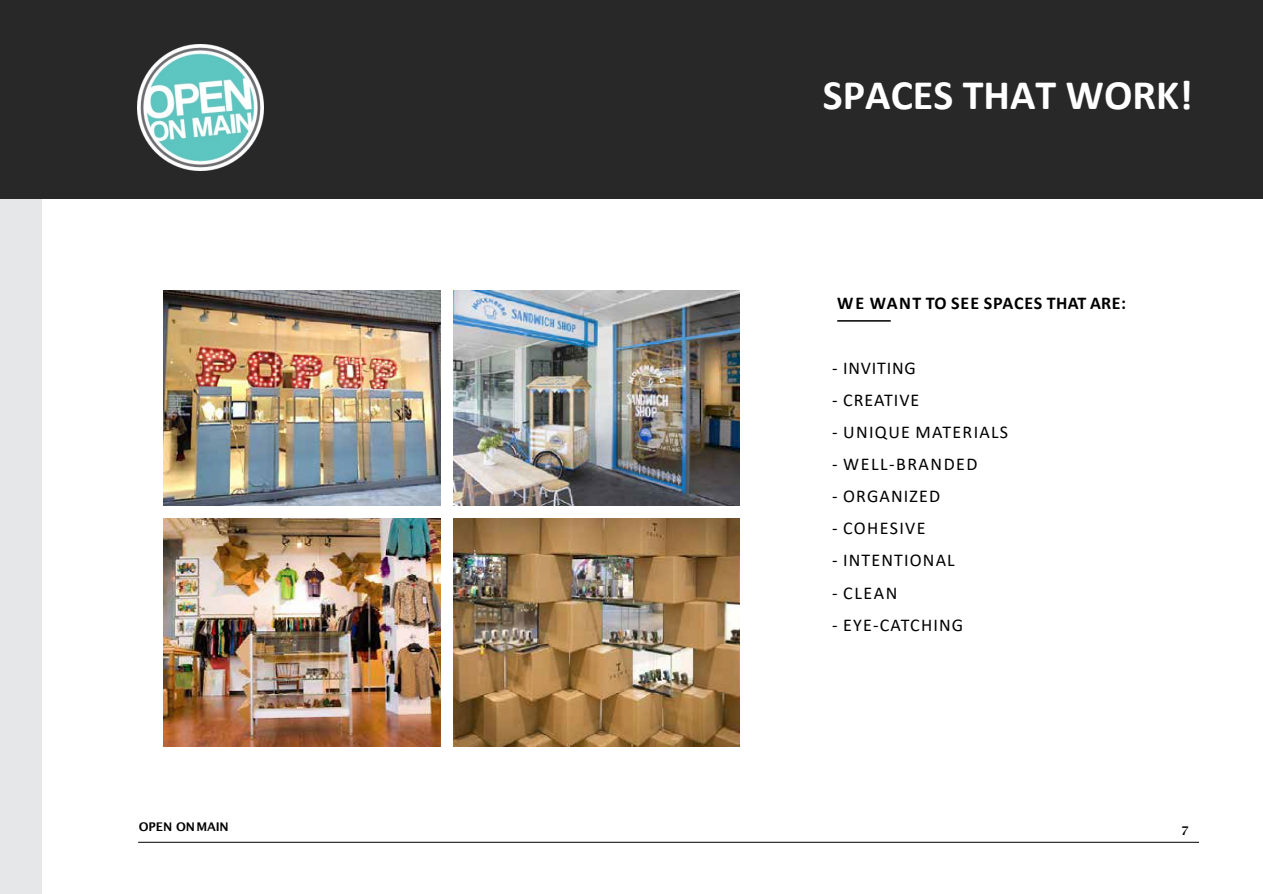
<style>
.page{position:relative;width:1263px;height:894px;background:#fff}
.page>*{position:absolute;margin:0;border:0;box-sizing:border-box;transform-origin:0 0}
.t1{font:700 42px "Calibri";color:#fff}
.t2{font:18px "Calibri";letter-spacing:.065em;color:#000}
.t3{font:700 18px "Calibri";letter-spacing:.04em;color:#000}
.t4{font:18px "Calibri";letter-spacing:.085em;color:#000}
.t5{font:18px "Calibri";letter-spacing:.045em;color:#000}
.t6{font:600 12px "Lucida Sans";letter-spacing:-.01em;color:#000}
.t7{font:600 12px "Lucida Bright";color:#000}
</style>
<div class="page">
<div style="left:0;top:199px;width:41px;height:694px;background:#e6e7e8"></div>
<div style="left:0;top:0;width:1263px;height:199px;background:#292829"></div>
<img style="left:164px;top:290px;width:276px;height:215px">
<img style="left:164px;top:518px;width:276px;height:228px">
<hr style="left:138px;top:841px;width:1061px;height:1px;background:#000">
<hr style="left:837px;top:320px;width:54px;height:1px;background:#000">
<img style="left:454px;top:290px;width:286px;height:215px">
<img style="left:454px;top:518px;width:286px;height:228px">
<img style="left:138px;top:45px;width:126px;height:125px">
<p class="t6" style="left:139px;top:819px;width:91px">OPEN ONMAIN</p>
<h1 class="t1" style="left:823px;top:66px;width:371px">SPACES THAT WORK!</h1>
<p class="t3" style="left:837px;top:290px;width:290px">WE WANT TO SEE SPACES THAT ARE:</p>
<p class="t5" style="left:832px;top:355px;width:85px">- INVITING</p>
<p class="t2" style="left:832px;top:387px;width:89px">- CREATIVE</p>
<p class="t2" style="left:832px;top:419px;width:177px">- UNIQUE MATERIALS</p>
<p class="t4" style="left:832px;top:451px;width:147px">- WELL-BRANDED</p>
<p class="t2" style="left:832px;top:483px;width:109px">- ORGANIZED</p>
<p class="t2" style="left:832px;top:515px;width:95px">- COHESIVE</p>
<p class="t2" style="left:832px;top:547px;width:124px">- INTENTIONAL</p>
<p class="t2" style="left:832px;top:580px;width:67px">- CLEAN</p>
<p class="t2" style="left:832px;top:612px;width:132px">- EYE-CATCHING</p>
<p class="t7" style="left:1181px;top:823px;width:9px">7</p>
</div>
